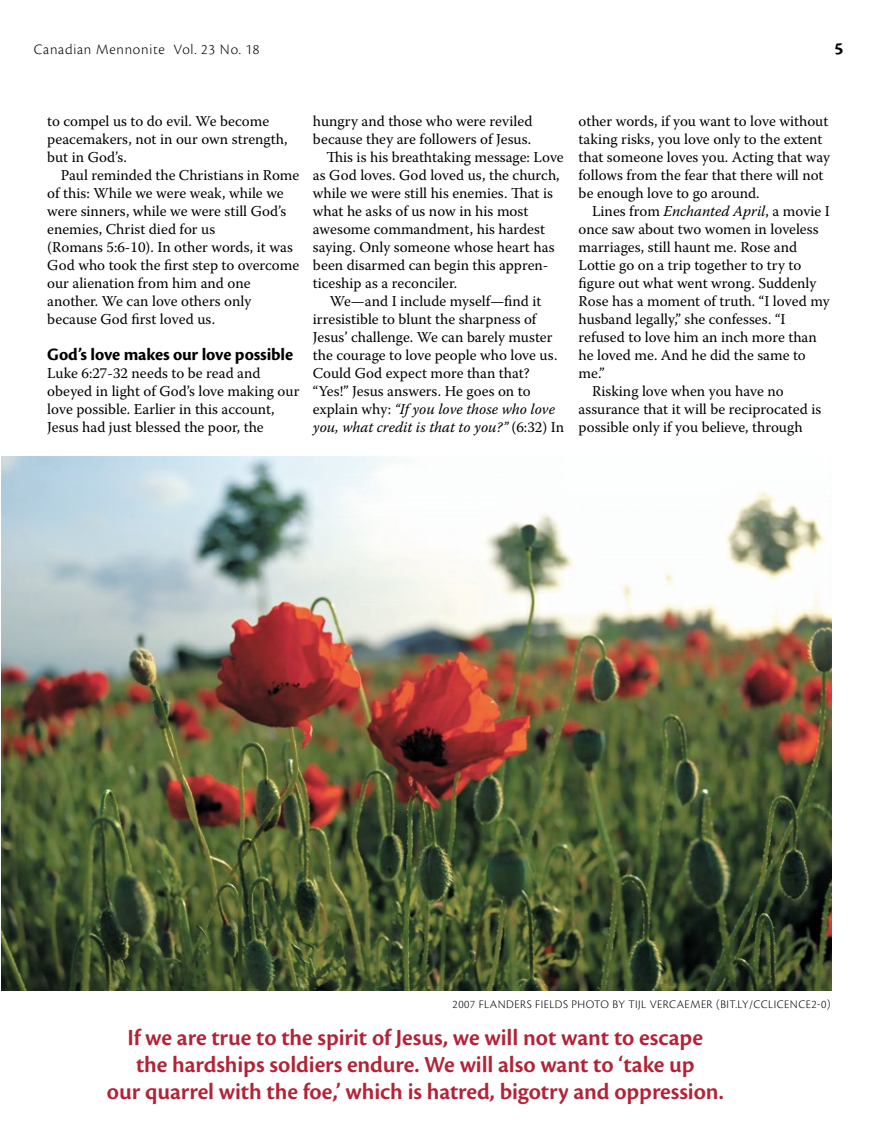
<style>
.page{position:relative;width:878px;height:1148px;background:#fff}
.page>*{position:absolute;margin:0;border:0;box-sizing:border-box;transform-origin:0 0}
.t1{font:600 24px/27px "Cronos Pro";letter-spacing:-.005em;color:#b32237;text-align:center}
.t2{font:700 18px "Cronos Pro";letter-spacing:-.01em;color:#000}
.t3{font:15px/18px "Warnock Pro";color:#000}
.t4{font:italic 15px "Warnock Pro";color:#000}
.t5{font:300 15px "Cronos Pro";letter-spacing:.05em;color:#000}
.t6{font:300 12px "Cronos Pro";letter-spacing:.04em;color:#000}
.s1{font-style:normal}
.s2{font-style:italic}
</style>
<div class="page">
<img style="left:2px;top:456px;width:829px;height:534px">
<p class="t5" style="left:34px;top:41px;width:227px">Canadian Mennonite Vol. 23 No. 18</p>
<p class="t2" style="left:834px;top:38px;width:10px">5</p>
<p class="t3" style="left:47px;top:112px;width:242px">to compel us to do evil. We become peacemakers, not in our own strength, but in God’s.</p>
<p class="t3" style="left:47px;top:166px;width:253px;text-indent:14px">Paul reminded the Christians in Rome of this: While we were weak, while we were sinners, while we were still God’s enemies, Christ died for us<br>(Romans 5:6-10). In other words, it was God who took the first step to overcome our alienation from him and one another. We can love others only because God first loved us.</p>
<p class="t2" style="left:47px;top:344px;width:247px">God’s love makes our love possible</p>
<p class="t3" style="left:47px;top:364px;width:254px">Luke 6:27-32 needs to be read and obeyed in light of God’s love making our love possible. Earlier in this account, Jesus had just blessed the poor, the</p>
<p class="t3" style="left:313px;top:112px;width:221px">hungry and those who were reviled</p>
<p class="t3" style="left:313px;top:130px;width:220px">because they are followers of Jesus.</p>
<p class="t3" style="left:326px;top:148px;width:239px">This is his breathtaking message: Love</p>
<p class="t3" style="left:313px;top:166px;width:248px">as God loves. God loved us, the church,</p>
<p class="t3" style="left:313px;top:184px;width:241px">while we were still his enemies. That is</p>
<p class="t3" style="left:313px;top:202px;width:217px">what he asks of us now in his most</p>
<p class="t3" style="left:313px;top:220px;width:233px">awesome commandment, his hardest</p>
<p class="t3" style="left:313px;top:238px;width:243px">saying. Only someone whose heart has</p>
<p class="t3" style="left:313px;top:256px;width:237px">been disarmed can begin this appren-</p>
<p class="t3" style="left:313px;top:274px;width:146px">ticeship as a reconciler.</p>
<p class="t3" style="left:330px;top:292px;width:213px">We—and I include myself—find it</p>
<p class="t3" style="left:313px;top:310px;width:225px">irresistible to blunt the sharpness of</p>
<p class="t3" style="left:313px;top:328px;width:241px">Jesus’ challenge. We can barely muster</p>
<p class="t3" style="left:313px;top:346px;width:246px">the courage to love people who love us.</p>
<p class="t3" style="left:313px;top:364px;width:218px">Could God expect more than that?</p>
<p class="t3" style="left:313px;top:382px;width:219px">“Yes!” Jesus answers. He goes on to</p>
<p class="t4" style="left:313px;top:400px;width:243px"><span class="s1">explain why:</span> “If you love those who love</p>
<p class="t4" style="left:313px;top:418px;width:253px">you, what credit is that to you?” <span class="s1">(6:32) In</span></p>
<p class="t3" style="left:578px;top:112px;width:253px">other words, if you want to love without taking risks, you love only to the extent that someone loves you. Acting that way follows from the fear that there will not be enough love to go around.</p>
<p class="t3" style="left:592px;top:202px;width:239px">Lines from <span class="s2">Enchanted April</span>, a movie I</p>
<p class="t3" style="left:578px;top:220px;width:241px">once saw about two women in loveless</p>
<p class="t3" style="left:578px;top:238px;width:220px">marriages, still haunt me. Rose and</p>
<p class="t3" style="left:578px;top:256px;width:224px">Lottie go on a trip together to try to</p>
<p class="t3" style="left:578px;top:274px;width:239px">figure out what went wrong. Suddenly</p>
<p class="t3" style="left:578px;top:292px;width:252px">Rose has a moment of truth. “I loved my</p>
<p class="t3" style="left:578px;top:310px;width:208px">husband legally,” she confesses. “I</p>
<p class="t3" style="left:578px;top:328px;width:240px">refused to love him an inch more than</p>
<p class="t3" style="left:578px;top:346px;width:229px">he loved me. And he did the same to</p>
<p class="t3" style="left:578px;top:364px;width:28px">me.”</p>
<p class="t3" style="left:592px;top:382px;width:193px">Risking love when you have no</p>
<p class="t3" style="left:578px;top:400px;width:244px">assurance that it will be reciprocated is</p>
<p class="t3" style="left:578px;top:418px;width:225px">possible only if you believe, through</p>
<p class="t6" style="left:452px;top:997px;width:379px">2007 FLANDERS FIELDS PHOTO BY TIJL VERCAEMER (BIT.LY/CCLICENCE2-0)</p>
<h1 class="t1" style="left:107px;top:1024px;width:618px">If we are true to the spirit of Jesus, we will not want to escape<br>the hardships soldiers endure. We will also want to ‘take up<br>our quarrel with the foe,’ which is hatred, bigotry and oppression.</h1>
</div>
